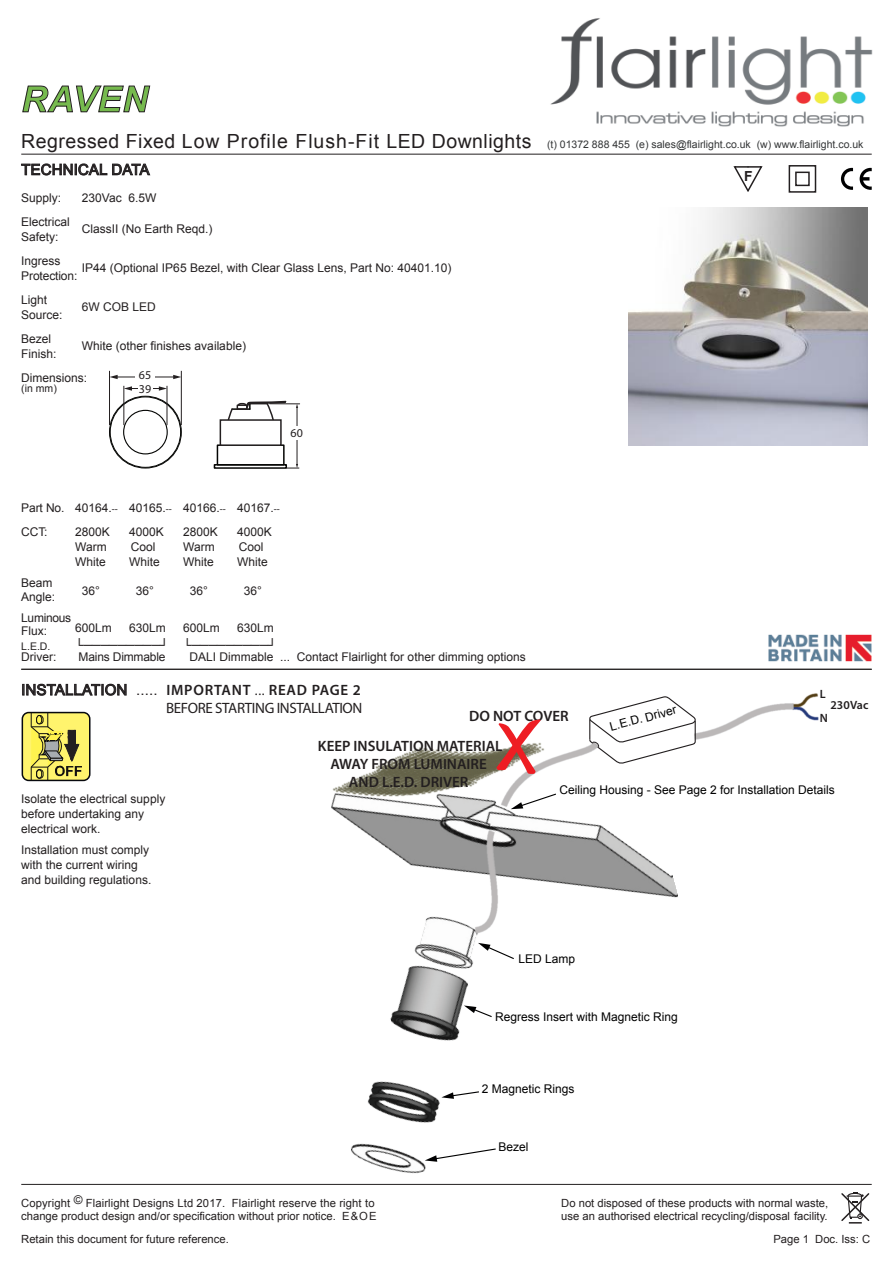
<style>
.page{position:relative;width:893px;height:1263px;background:#fff}
.page>*{position:absolute;margin:0;border:0;box-sizing:border-box;transform-origin:0 0}
.t1{font:italic 700 36px "Arial";letter-spacing:.025em;color:#76ba4e}
.t2{font:19.5px "Arial";letter-spacing:.025em;color:#231f20}
.t3{font:600 15px/30px "Myriad Pro";color:#231f20}
.t4{font:15px/18px "Myriad Pro";letter-spacing:-.025em;color:#231f20;text-align:right}
.t5{font:15px "Arial";letter-spacing:.01em;color:#231f20}
.t6{font:700 13.8px "Arial";color:#231f20}
.t7{font:12px/24px "Arial";color:#231f20}
.t8{font:12px "Arial";color:#000001}
.t9{font:12px/21px "Arial";letter-spacing:-.025em;color:#231f20}
.t10{font:600 12px "Myriad Pro";letter-spacing:.01em;color:#231f20}
.t11{font:12px/13.5px "Myriad Pro";color:#231f20}
.t12{font:11.25px "Arial";color:#231f20}
.t13{font:10.5px "Arial";color:#343637}
.t14{font:10.5px "Arial";color:#231f20}
.s1{font-size:9px}
.s2{font-family:"Arial"}
.s3{font-weight:600}
.s4{font-size:13.5px}
</style>
<div class="page">
<img style="left:768px;top:634px;width:104px;height:18px">
<svg style="left:228px;top:400px;width:60px;height:19px"></svg>
<img style="left:188px;top:668px;width:570px;height:516px">
<img style="left:768px;top:640px;width:103px;height:29px">
<img style="left:641px;top:650px;width:206px;height:144px">
<img style="left:550px;top:18px;width:323px;height:109px">
<div style="left:22px;top:712px;width:68px;height:68px;background:#fff46d;border-radius:6px"></div>
<div style="left:22px;top:712px;width:69px;height:69px;border:2px solid #07090e;border-radius:6px"></div>
<svg style="left:30px;top:712px;width:52px;height:69px"></svg>
<svg style="left:733px;top:166px;width:30px;height:26px"></svg>
<svg style="left:841px;top:168px;width:12px;height:22px"></svg>
<svg style="left:860px;top:168px;width:12px;height:22px"></svg>
<hr style="left:21px;top:154px;width:851px;height:1px;background:#231f20">
<hr style="left:21px;top:1184px;width:851px;height:1px;background:#231f20">
<svg style="left:841px;top:1192px;width:29px;height:31px"></svg>
<div style="left:789px;top:165px;width:27px;height:28px;border:2px solid #231f20"></div>
<div style="left:795px;top:172px;width:15px;height:14px;border:2px solid #231f20"></div>
<svg style="left:441px;top:1090px;width:39px;height:9px"></svg>
<svg style="left:425px;top:1148px;width:72px;height:14px"></svg>
<svg style="left:464px;top:1005px;width:29px;height:13px"></svg>
<img style="left:421px;top:850px;width:131px;height:137px">
<img style="left:286px;top:729px;width:7px;height:118px">
<img style="left:301px;top:728px;width:146px;height:118px">
<svg style="left:478px;top:943px;width:37px;height:17px"></svg>
<svg style="left:214px;top:464px;width:73px;height:5px"></svg>
<div style="left:217px;top:444px;width:68px;height:21px;background:#fff;border:2px solid #040503"></div>
<div style="left:123px;top:410px;width:45px;height:44px;border:1px solid #040503;border-radius:50%"></div>
<div style="left:109px;top:396px;width:73px;height:72px;border:1px solid #040503;border-radius:50%"></div>
<hr style="left:109px;top:371px;width:1px;height:54px;background:#231f20">
<hr style="left:181px;top:371px;width:1px;height:54px;background:#231f20">
<hr style="left:116px;top:377px;width:59px;height:1px;background:#231f20">
<svg style="left:110px;top:375px;width:8px;height:4px"></svg>
<svg style="left:173px;top:375px;width:8px;height:4px"></svg>
<div style="left:135px;top:371px;width:20px;height:9px;background:#fff"></div>
<hr style="left:124px;top:386px;width:1px;height:39px;background:#231f20">
<hr style="left:167px;top:386px;width:1px;height:39px;background:#231f20">
<hr style="left:130px;top:388px;width:30px;height:1px;background:#231f20">
<svg style="left:124px;top:386px;width:8px;height:5px"></svg>
<svg style="left:159px;top:386px;width:8px;height:5px"></svg>
<div style="left:138px;top:386px;width:15px;height:5px;background:#fff"></div>
<hr style="left:270px;top:403px;width:30px;height:1px;background:#231f20">
<hr style="left:297px;top:407px;width:1px;height:58px;background:#231f20">
<svg style="left:287px;top:464px;width:12px;height:5px"></svg>
<div style="left:289px;top:427px;width:16px;height:13px;background:#fff"></div>
<img style="left:447px;top:688px;width:206px;height:173px">
<svg style="left:511px;top:793px;width:46px;height:16px"></svg>
<svg style="left:496px;top:719px;width:45px;height:55px"></svg>
<div style="left:220px;top:419px;width:62px;height:27px;background:#fff;border:2px solid #231f20"></div>
<svg style="left:588px;top:695px;width:109px;height:69px"></svg>
<img style="left:629px;top:207px;width:238px;height:238px">
<svg style="left:22px;top:86px;width:128px;height:26px"></svg>
<svg style="left:21px;top:164px;width:129px;height:11px"></svg>
<hr style="left:21px;top:669px;width:851px;height:1px;background:#231f20">
<svg style="left:22px;top:684px;width:105px;height:12px"></svg>
<h1 class="t1" style="left:21px;top:75px;width:128px">RAVEN</h1>
<h2 class="t2" style="left:21px;top:128px;width:512px">Regressed Fixed Low Profile Flush-Fit LED Downlights</h2>
<p class="t5" style="left:21px;top:160px;width:130px">TECHNICAL DATA</p>
<p class="t7" style="left:21px;top:186px;width:42px">Supply:</p>
<p class="t7" style="left:82px;top:186px;width:76px">230Vac 6.5W</p>
<p class="t7" style="left:21px;top:210px;width:50px">Electrical</p>
<p class="t7" style="left:82px;top:217px;width:132px">ClassII (No Earth Reqd.)</p>
<p class="t7" style="left:21px;top:225px;width:41px">Safety:<br>Ingress</p>
<p class="t7" style="left:82px;top:256px;width:371px">IP44 (Optional IP65 Bezel, with Clear Glass Lens, Part No: 40401.10)</p>
<p class="t7" style="left:21px;top:264px;width:58px">Protection:<br>Light</p>
<p class="t7" style="left:82px;top:295px;width:76px">6W COB LED</p>
<p class="t7" style="left:21px;top:303px;width:43px">Source:<br>Bezel</p>
<p class="t7" style="left:82px;top:334px;width:166px">White (other finishes available)</p>
<p class="t7" style="left:21px;top:342px;width:68px">Finish:<br>Dimensions:</p>
<p class="t14" style="left:21px;top:382px;width:37px">(in mm)</p>
<p class="t11" style="left:139px;top:368px;width:14px">65<br>39</p>
<p class="t11" style="left:291px;top:426px;width:14px">60</p>
<p class="t13" style="left:547px;top:137px;width:318px">(t) 01372 888 455 (e) sales@flairlight.co.uk (w) www.flairlight.co.uk</p>
<p class="t6" style="left:744px;top:167px;width:10px">F</p>
<p class="t7" style="left:21px;top:496px;width:260px">Part No. 40164.<span class="s1">--</span> 40165.<span class="s1">--</span> 40166.<span class="s1">--</span> 40167.<span class="s1">--<br></span>CCT:</p>
<p class="t7" style="left:75px;top:520px;width:36px">2800K</p>
<p class="t7" style="left:129px;top:520px;width:36px">4000K</p>
<p class="t7" style="left:183px;top:520px;width:36px">2800K</p>
<p class="t7" style="left:237px;top:520px;width:36px">4000K</p>
<p class="t7" style="left:75px;top:535px;width:33px">Warm</p>
<p class="t7" style="left:131px;top:535px;width:26px">Cool</p>
<p class="t7" style="left:183px;top:535px;width:33px">Warm</p>
<p class="t7" style="left:239px;top:535px;width:26px">Cool</p>
<p class="t7" style="left:75px;top:550px;width:32px">White</p>
<p class="t7" style="left:129px;top:550px;width:32px">White</p>
<p class="t7" style="left:183px;top:550px;width:32px">White</p>
<p class="t7" style="left:237px;top:550px;width:32px">White</p>
<p class="t7" style="left:21px;top:571px;width:33px">Beam</p>
<p class="t7" style="left:82px;top:579px;width:20px">36°</p>
<p class="t7" style="left:136px;top:579px;width:20px">36°</p>
<p class="t7" style="left:190px;top:579px;width:20px">36°</p>
<p class="t7" style="left:244px;top:579px;width:20px">36°</p>
<p class="t9" style="left:21px;top:586px;width:51px">Angle:<br>Luminous</p>
<p class="t7" style="left:75px;top:616px;width:38px">600Lm</p>
<p class="t7" style="left:129px;top:616px;width:38px">630Lm</p>
<p class="t7" style="left:183px;top:616px;width:38px">600Lm</p>
<p class="t7" style="left:237px;top:616px;width:38px">630Lm</p>
<p class="t7" style="left:21px;top:619px;width:28px">Flux:</p>
<p class="t14" style="left:21px;top:640px;width:31px">L.E.D.</p>
<p class="t7" style="left:75px;top:633px;width:203px">└─────────┘ └─────────┘</p>
<p class="t7" style="left:21px;top:645px;width:37px">Driver:</p>
<p class="t7" style="left:79px;top:645px;width:88px">Mains Dimmable</p>
<p class="t7" style="left:190px;top:645px;width:338px">DALI Dimmable ... Contact Flairlight for other dimming options</p>
<p class="t4" style="left:21px;top:681px;width:343px"><span class="s2">INSTALLATION .....</span> <span class="s3">IMPORTANT</span> <span class="s4">...</span> <span class="s3">READ PAGE 2<br></span>BEFORE STARTING INSTALLATION</p>
<p class="t10" style="left:820px;top:686px;width:7px">L</p>
<p class="t10" style="left:830px;top:697px;width:40px">230Vac</p>
<p class="t8" style="left:608px;top:719px;width:70px;rotate:-15deg">L.E.D. Driver</p>
<p class="t3" style="left:318px;top:700px;width:252px;text-indent:151px">DO NOT COVER<br>KEEP INSULATION MATERIAL</p>
<p class="t3" style="left:331px;top:754px;width:158px;line-height:18px;text-align:center">AWAY FROM LUMINAIRE<br>AND L.E.D. DRIVER</p>
<p class="t10" style="left:820px;top:710px;width:10px">N</p>
<p class="t8" style="left:559px;top:782px;width:277px">Ceiling Housing - See Page 2 for Installation Details</p>
<p class="t7" style="left:21px;top:791px;width:146px;line-height:15px">Isolate the electrical supply before undertaking any electrical work.</p>
<p class="t7" style="left:21px;top:842px;width:132px;line-height:15px">Installation must comply with the current wiring and building regulations.</p>
<p class="t8" style="left:518px;top:951px;width:58px">LED Lamp</p>
<p class="t8" style="left:495px;top:1009px;width:184px">Regress Insert with Magnetic Ring</p>
<p class="t8" style="left:482px;top:1081px;width:94px">2 Magnetic Rings</p>
<p class="t8" style="left:498px;top:1138px;width:32px">Bezel</p>
<p class="t12" style="left:21px;top:1195px;width:355px">Copyright <sup>©</sup> Flairlight Designs Ltd 2017. Flairlight reserve the right to</p>
<p class="t12" style="left:561px;top:1195px;width:268px">Do not disposed of these products with normal waste,</p>
<p class="t12" style="left:21px;top:1209px;width:357px">change product design and/or specification without prior notice. E&amp;OE</p>
<p class="t12" style="left:561px;top:1209px;width:268px">use an authorised electrical recycling/disposal facility.</p>
<p class="t12" style="left:21px;top:1231px;width:209px">Retain this document for future reference.</p>
<p class="t12" style="left:773px;top:1231px;width:98px">Page 1 Doc. Iss: C</p>
</div>
